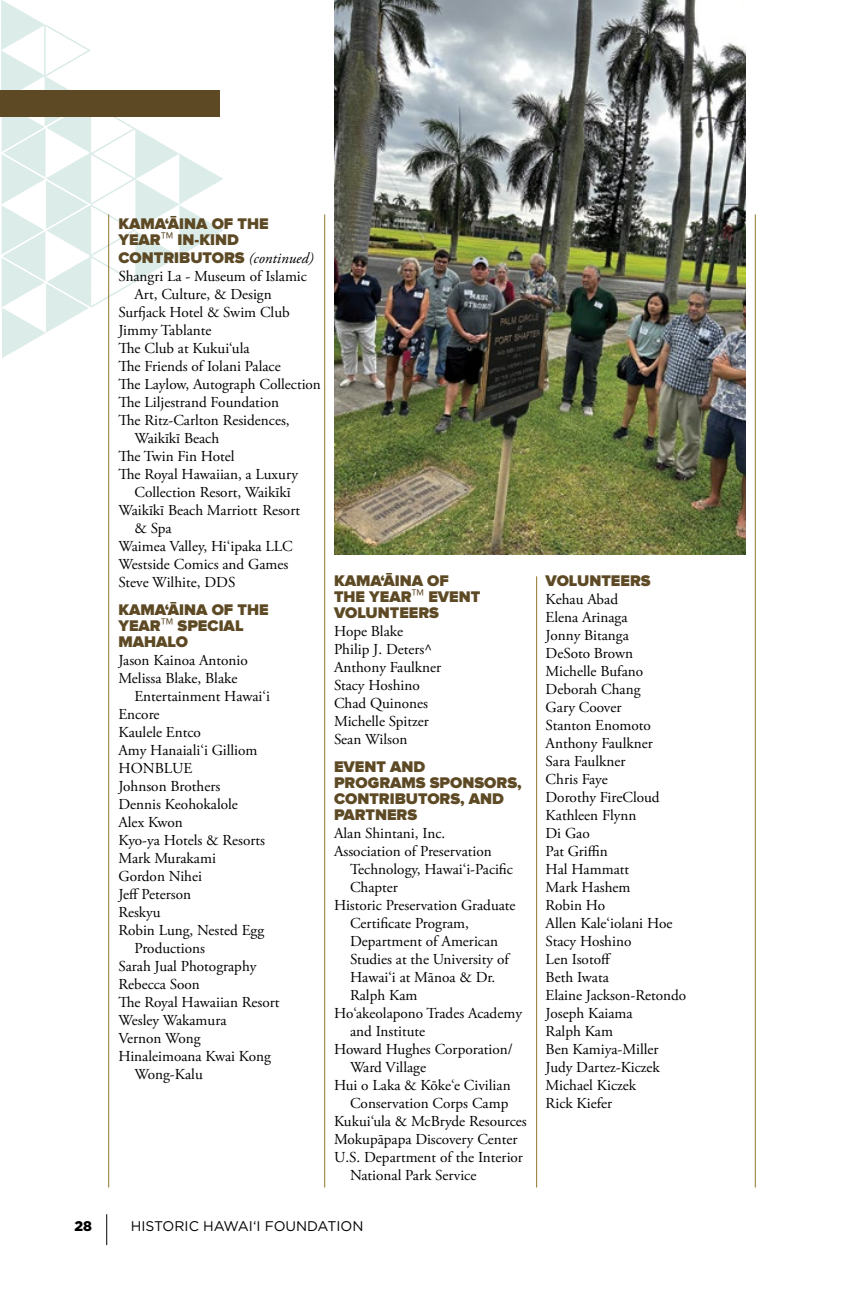
<style>
.page{position:relative;width:864px;height:1296px;background:#fff}
.page>*{position:absolute;margin:0;border:0;box-sizing:border-box;transform-origin:0 0}
.t1{font:900 16px/16px "Proxima Nova";color:#5d4a25}
.t2{font:15.2px/18px "Adobe Garamond Pro";color:#000}
.t3{font:14px "Gotham";color:#000}
.t4{font:900 14px "Gotham";color:#000}
.s1{font-size:28px}
.s2{font-family:"Adobe Garamond Pro";font-weight:400;font-style:italic;font-size:15.2px;color:#000}
</style>
<div class="page">
<svg style="left:1px;top:0;width:222px;height:359px"></svg>
<hr style="left:106px;top:1214px;width:1px;height:31px;background:#000">
<hr style="left:324px;top:214px;width:1px;height:974px;background:#8e7630">
<hr style="left:108px;top:214px;width:1px;height:974px;background:#8e7630">
<hr style="left:536px;top:576px;width:1px;height:612px;background:#8e7630">
<hr style="left:755px;top:214px;width:1px;height:974px;background:#8e7630">
<img style="left:335px;top:0;width:411px;height:554px">
<div style="left:0;top:90px;width:219px;height:27px;background:#5d4a25"></div>
<p class="t1" style="left:118px;top:216px;width:152px">KAMA‘ĀINA OF THE<br>YEAR<span class="s1">™</span> IN-KIND</p>
<p class="t1" style="left:118px;top:250px;width:197px">CONTRIBUTORS <span class="s2">(continued)</span></p>
<p class="t2" style="left:118px;top:267px;width:190px">Shangri La - Museum of Islamic</p>
<p class="t2" style="left:134px;top:285px;width:139px">Art, Culture, &amp; Design</p>
<p class="t2" style="left:118px;top:303px;width:173px">Surfjack Hotel &amp; Swim Club</p>
<p class="t2" style="left:118px;top:321px;width:95px">Jimmy Tablante</p>
<p class="t2" style="left:118px;top:339px;width:133px">The Club at Kukui‘ula</p>
<p class="t2" style="left:118px;top:357px;width:164px">The Friends of Iolani Palace</p>
<p class="t2" style="left:118px;top:375px;width:204px">The Laylow, Autograph Collection</p>
<p class="t2" style="left:118px;top:393px;width:162px">The Liljestrand Foundation</p>
<p class="t2" style="left:118px;top:411px;width:173px">The Ritz-Carlton Residences,</p>
<p class="t2" style="left:134px;top:429px;width:86px">Waikīkī Beach</p>
<p class="t2" style="left:118px;top:447px;width:118px">The Twin Fin Hotel</p>
<p class="t2" style="left:118px;top:465px;width:181px">The Royal Hawaiian, a Luxury</p>
<p class="t2" style="left:134px;top:483px;width:158px">Collection Resort, Waikīkī</p>
<p class="t2" style="left:118px;top:501px;width:183px">Waikīkī Beach Marriott Resort</p>
<p class="t2" style="left:134px;top:519px;width:39px">&amp; Spa</p>
<p class="t2" style="left:118px;top:537px;width:176px">Waimea Valley, Hi‘ipaka LLC</p>
<p class="t2" style="left:118px;top:555px;width:171px">Westside Comics and Games</p>
<p class="t2" style="left:118px;top:573px;width:119px">Steve Wilhite, DDS</p>
<p class="t1" style="left:118px;top:602px;width:152px">KAMA‘ĀINA OF THE<br>YEAR<span class="s1">™</span> SPECIAL<br>MAHALO</p>
<p class="t2" style="left:118px;top:651px;width:131px">Jason Kainoa Antonio</p>
<p class="t2" style="left:118px;top:669px;width:121px">Melissa Blake, Blake</p>
<p class="t2" style="left:134px;top:687px;width:137px">Entertainment Hawai‘i</p>
<p class="t2" style="left:118px;top:705px;width:43px">Encore</p>
<p class="t2" style="left:118px;top:723px;width:84px">Kaulele Entco</p>
<p class="t2" style="left:118px;top:741px;width:141px">Amy Hanaiali‘i Gilliom</p>
<p class="t2" style="left:118px;top:759px;width:75px">HONBLUE</p>
<p class="t2" style="left:118px;top:777px;width:103px">Johnson Brothers</p>
<p class="t2" style="left:118px;top:795px;width:121px">Dennis Keohokalole</p>
<p class="t2" style="left:118px;top:813px;width:66px">Alex Kwon</p>
<p class="t2" style="left:118px;top:831px;width:148px">Kyo-ya Hotels &amp; Resorts</p>
<p class="t2" style="left:118px;top:849px;width:99px">Mark Murakami</p>
<p class="t2" style="left:118px;top:867px;width:85px">Gordon Nihei</p>
<p class="t2" style="left:118px;top:885px;width:74px">Jeff Peterson</p>
<p class="t2" style="left:118px;top:903px;width:44px">Reskyu</p>
<p class="t2" style="left:118px;top:921px;width:147px">Robin Lung, Nested Egg</p>
<p class="t2" style="left:134px;top:939px;width:72px">Productions</p>
<p class="t2" style="left:118px;top:957px;width:140px">Sarah Jual Photography</p>
<p class="t2" style="left:118px;top:975px;width:83px">Rebecca Soon</p>
<p class="t2" style="left:118px;top:993px;width:163px">The Royal Hawaiian Resort</p>
<p class="t2" style="left:118px;top:1011px;width:110px">Wesley Wakamura</p>
<p class="t2" style="left:118px;top:1029px;width:84px">Vernon Wong</p>
<p class="t2" style="left:118px;top:1047px;width:154px">Hinaleimoana Kwai Kong</p>
<p class="t2" style="left:134px;top:1065px;width:70px">Wong-Kalu</p>
<p class="t1" style="left:334px;top:573px;width:148px">KAMA‘ĀINA OF<br>THE YEAR<span class="s1">™</span> EVENT<br>VOLUNTEERS</p>
<p class="t2" style="left:334px;top:622px;width:109px">Hope Blake<br>Philip J. Deters^<br>Anthony Faulkner<br>Stacy Hoshino<br>Chad Quinones<br>Michelle Spitzer<br>Sean Wilson</p>
<p class="t1" style="left:334px;top:759px;width:189px">EVENT AND<br>PROGRAMS SPONSORS,<br>CONTRIBUTORS, AND<br>PARTNERS</p>
<p class="t2" style="left:334px;top:824px;width:113px">Alan Shintani, Inc.</p>
<p class="t2" style="left:334px;top:842px;width:159px">Association of Preservation</p>
<p class="t2" style="left:350px;top:860px;width:164px">Technology, Hawai‘i-Pacific</p>
<p class="t2" style="left:350px;top:878px;width:49px">Chapter</p>
<p class="t2" style="left:334px;top:896px;width:183px">Historic Preservation Graduate</p>
<p class="t2" style="left:350px;top:914px;width:120px">Certificate Program,</p>
<p class="t2" style="left:350px;top:932px;width:150px">Department of American</p>
<p class="t2" style="left:350px;top:950px;width:160px">Studies at the University of</p>
<p class="t2" style="left:350px;top:968px;width:147px">Hawai‘i at Mānoa &amp; Dr.</p>
<p class="t2" style="left:350px;top:986px;width:69px">Ralph Kam</p>
<p class="t2" style="left:334px;top:1004px;width:189px">Ho‘akeolapono Trades Academy</p>
<p class="t2" style="left:350px;top:1022px;width:77px">and Institute</p>
<p class="t2" style="left:334px;top:1040px;width:180px">Howard Hughes Corporation/</p>
<p class="t2" style="left:350px;top:1058px;width:78px">Ward Village</p>
<p class="t2" style="left:334px;top:1076px;width:178px">Hui o Laka &amp; Kōke‘e Civilian</p>
<p class="t2" style="left:350px;top:1094px;width:160px">Conservation Corps Camp</p>
<p class="t2" style="left:334px;top:1112px;width:194px">Kukui‘ula &amp; McBryde Resources</p>
<p class="t2" style="left:334px;top:1130px;width:185px">Mokupāpapa Discovery Center</p>
<p class="t2" style="left:334px;top:1148px;width:190px">U.S. Department of the Interior</p>
<p class="t2" style="left:350px;top:1166px;width:128px">National Park Service</p>
<p class="t4" style="left:74px;top:1216px;width:19px">28</p>
<p class="t3" style="left:131px;top:1217px;width:234px">HISTORIC HAWAI‘I FOUNDATION</p>
<p class="t1" style="left:546px;top:573px;width:107px">VOLUNTEERS</p>
<p class="t2" style="left:546px;top:590px;width:142px">Kehau Abad<br>Elena Arinaga<br>Jonny Bitanga<br>DeSoto Brown<br>Michelle Bufano<br>Deborah Chang<br>Gary Coover<br>Stanton Enomoto<br>Anthony Faulkner<br>Sara Faulkner<br>Chris Faye<br>Dorothy FireCloud<br>Kathleen Flynn<br>Di Gao<br>Pat Griffin<br>Hal Hammatt<br>Mark Hashem<br>Robin Ho<br>Allen Kale‘iolani Hoe<br>Stacy Hoshino<br>Len Isotoff<br>Beth Iwata<br>Elaine Jackson-Retondo<br>Joseph Kaiama<br>Ralph Kam<br>Ben Kamiya-Miller<br>Judy Dartez-Kiczek<br>Michael Kiczek<br>Rick Kiefer</p>
</div>
